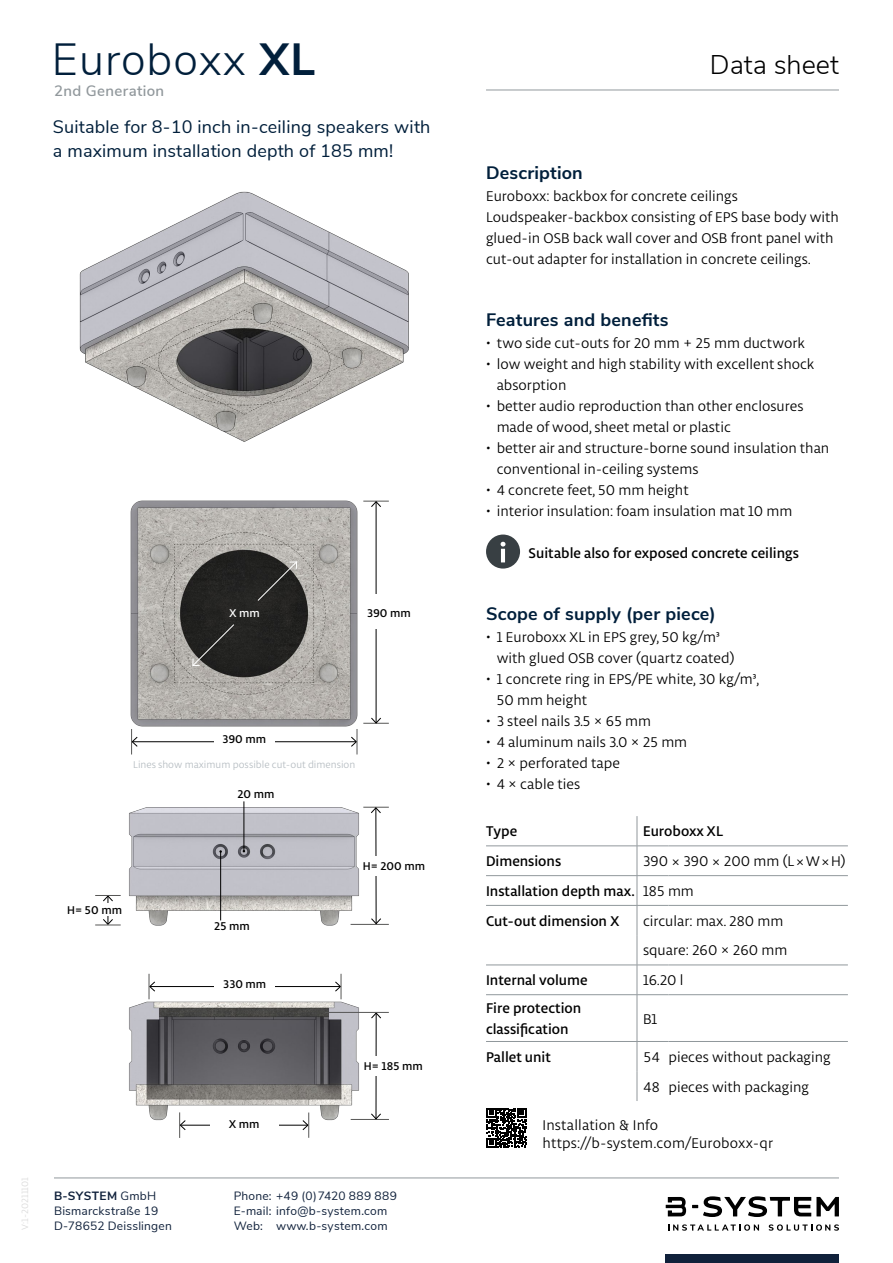
<style>
.page{position:relative;width:893px;height:1263px;background:#fff}
.page>*{position:absolute;margin:0;border:0;box-sizing:border-box;transform-origin:0 0}
.t1{font:300 45px "Nunito Sans";letter-spacing:.025em;color:#011f3b}
.t2{font:300 27px "Nunito Sans";color:#000}
.t3{font:18px/24px "Nunito Sans";letter-spacing:.01em;color:#011f3b}
.t4{font:700 18px "Nunito Sans";letter-spacing:.01em;color:#011f3b}
.t5{font:15px/21px "Libertad";color:#000}
.t6{font:500 15px/29.8px "Libertad";color:#000}
.t7{font:600 15px "Nunito Sans";letter-spacing:.025em;color:#91989c}
.t8{font:12px/15px "Nunito Sans";letter-spacing:.015em;color:#10213b}
.t9{font:500 12px "Libertad";color:#000}
.t10{font:500 12px "Libertad";color:#fff}
.t11{font:10.5px "Libertad";color:#b6bdc2}
.t12{font:9.75px "Libertad";color:#dadada}
.s1{font-weight:700}
.s2{font-weight:400}
</style>
<div class="page">
<hr style="left:54px;top:1178px;width:785px;height:1px;background:#91989c">
<img style="left:79px;top:191px;width:330px;height:251px">
<img style="left:129px;top:973px;width:260px;height:165px">
<div style="left:486px;top:534px;width:34px;height:35px;background:#383f43;border-radius:50%"></div>
<svg style="left:501px;top:542px;width:4px;height:20px"></svg>
<hr style="left:637px;top:816px;width:1px;height:30px;background:#91989c">
<hr style="left:486px;top:846px;width:151px;height:1px;background:#91989c">
<hr style="left:637px;top:846px;width:31px;height:1px;background:#91989c">
<hr style="left:668px;top:846px;width:180px;height:1px;background:#91989c">
<hr style="left:486px;top:875px;width:151px;height:1px;background:#91989c">
<hr style="left:637px;top:875px;width:31px;height:1px;background:#91989c">
<svg style="left:637px;top:846px;width:1px;height:59px"></svg>
<hr style="left:668px;top:875px;width:180px;height:1px;background:#91989c">
<hr style="left:486px;top:905px;width:151px;height:1px;background:#91989c">
<hr style="left:637px;top:905px;width:31px;height:1px;background:#91989c">
<hr style="left:637px;top:905px;width:1px;height:30px;background:#91989c">
<hr style="left:668px;top:905px;width:180px;height:1px;background:#91989c">
<hr style="left:637px;top:935px;width:1px;height:30px;background:#91989c">
<hr style="left:486px;top:965px;width:151px;height:1px;background:#91989c">
<hr style="left:637px;top:965px;width:31px;height:1px;background:#91989c">
<svg style="left:637px;top:965px;width:1px;height:29px"></svg>
<hr style="left:668px;top:965px;width:180px;height:1px;background:#91989c">
<hr style="left:486px;top:994px;width:151px;height:1px;background:#91989c">
<hr style="left:637px;top:994px;width:31px;height:1px;background:#91989c">
<hr style="left:637px;top:995px;width:1px;height:46px;background:#91989c">
<hr style="left:668px;top:994px;width:180px;height:1px;background:#91989c">
<hr style="left:637px;top:1041px;width:31px;height:1px;background:#91989c">
<svg style="left:637px;top:1042px;width:1px;height:29px"></svg>
<hr style="left:668px;top:1041px;width:180px;height:1px;background:#91989c">
<hr style="left:637px;top:1071px;width:1px;height:30px;background:#91989c">
<hr style="left:486px;top:1041px;width:151px;height:1px;background:#91989c">
<img style="left:95px;top:803px;width:294px;height:123px">
<div style="left:214px;top:917px;width:60px;height:17px;background:#fff"></div>
<hr style="left:220px;top:851px;width:1px;height:69px;background:#000">
<hr style="left:244px;top:801px;width:1px;height:50px;background:#000">
<hr style="left:351px;top:924px;width:38px;height:1px;background:#575756">
<hr style="left:376px;top:808px;width:1px;height:116px;background:#000">
<svg style="left:371px;top:918px;width:11px;height:6px"></svg>
<svg style="left:363px;top:807px;width:26px;height:7px"></svg>
<div style="left:363px;top:856px;width:68px;height:19px;background:#fff"></div>
<hr style="left:376px;top:502px;width:1px;height:221px;background:#000">
<svg style="left:375px;top:501px;width:14px;height:6px"></svg>
<img style="left:130px;top:500px;width:245px;height:243px">
<hr style="left:132px;top:741px;width:224px;height:1px;background:#000">
<div style="left:214px;top:730px;width:61px;height:17px;background:#fff"></div>
<svg style="left:131px;top:729px;width:7px;height:25px"></svg>
<svg style="left:351px;top:717px;width:38px;height:37px"></svg>
<svg style="left:257px;top:561px;width:41px;height:40px"></svg>
<svg style="left:192px;top:624px;width:43px;height:42px"></svg>
<div style="left:367px;top:594px;width:17px;height:34px;background:#fff"></div>
<hr style="left:180px;top:1125px;width:128px;height:1px;background:#000">
<div style="left:210px;top:1115px;width:68px;height:17px;background:#fff"></div>
<svg style="left:179px;top:1112px;width:7px;height:26px"></svg>
<svg style="left:302px;top:1112px;width:7px;height:26px"></svg>
<hr style="left:351px;top:1119px;width:38px;height:1px;background:#575756">
<hr style="left:376px;top:1013px;width:1px;height:106px;background:#000">
<svg style="left:371px;top:1113px;width:10px;height:6px"></svg>
<svg style="left:371px;top:1013px;width:11px;height:6px"></svg>
<div style="left:364px;top:1056px;width:72px;height:20px;background:#fff"></div>
<hr style="left:150px;top:986px;width:190px;height:1px;background:#000">
<div style="left:214px;top:975px;width:61px;height:17px;background:#fff"></div>
<svg style="left:149px;top:974px;width:7px;height:25px"></svg>
<svg style="left:335px;top:974px;width:7px;height:25px"></svg>
<hr style="left:325px;top:1012px;width:64px;height:1px;background:#575756">
<hr style="left:486px;top:90px;width:353px;height:1px;background:#91989c">
<svg style="left:666px;top:1197px;width:20px;height:19px"></svg>
<svg style="left:692px;top:1196px;width:147px;height:21px"></svg>
<svg style="left:668px;top:1224px;width:91px;height:7px"></svg>
<svg style="left:769px;top:1224px;width:70px;height:7px"></svg>
<div style="left:666px;top:1254px;width:173px;height:9px;background:#10213b"></div>
<svg style="left:487px;top:1108px;width:40px;height:40px"></svg>
<h1 class="t1" style="left:52px;top:27px;width:265px">Euroboxx <span class="s1">XL</span></h1>
<p class="t7" style="left:54px;top:80px;width:112px">2nd Generation</p>
<p class="t3" style="left:53px;top:114px;width:379px">Suitable for 8-10 inch in-ceiling speakers with a maximum installation depth of 185 mm!</p>
<p class="t10" style="left:229px;top:606px;width:32px">X mm</p>
<p class="t9" style="left:367px;top:605px;width:45px">390 mm</p>
<p class="t9" style="left:223px;top:731px;width:45px">390 mm</p>
<p class="t11" style="left:133px;top:758px;width:224px">Lines show maximum possible cut-out dimension</p>
<p class="t9" style="left:238px;top:787px;width:38px">20 mm</p>
<p class="t9" style="left:67px;top:902px;width:56px">H= 50 mm</p>
<p class="t9" style="left:214px;top:918px;width:37px">25 mm</p>
<p class="t9" style="left:223px;top:976px;width:45px">330 mm</p>
<p class="t9" style="left:363px;top:858px;width:64px">H= 200 mm</p>
<p class="t12" style="left:19px;top:1230px;width:55px;rotate:-90deg">V:1-20211101</p>
<p class="t9" style="left:229px;top:1116px;width:32px">X mm</p>
<p class="t9" style="left:364px;top:1059px;width:60px">H= 185 mm</p>
<p class="t8" style="left:54px;top:1188px;width:119px"><span class="s1">B-SYSTEM</span> GmbH<br>Bismarckstraße 19<br>D-78652 Deisslingen</p>
<p class="t8" style="left:234px;top:1188px;width:165px">Phone: +49 (0) 7420 889 889<br>E-mail: info@b-system.com</p>
<p class="t8" style="left:234px;top:1218px;width:155px">Web: www.b-system.com</p>
<h2 class="t2" style="left:710px;top:45px;width:131px">Data sheet</h2>
<p class="t4" style="left:486px;top:159px;width:98px">Description</p>
<p class="t5" style="left:486px;top:185px;width:354px">Euroboxx: backbox for concrete ceilings Loudspeaker-backbox consisting of EPS base body with glued-in OSB back wall cover and OSB front panel with cut-out adapter for installation in concrete ceilings.</p>
<p class="t4" style="left:486px;top:306px;width:184px">Features and benefits</p>
<p class="t5" style="left:486px;top:332px;width:321px">• two side cut-outs for 20 mm + 25 mm ductwork</p>
<p class="t5" style="left:497px;top:353px;width:319px;text-indent:-11px">• low weight and high stability with excellent shock absorption</p>
<p class="t5" style="left:497px;top:395px;width:308px;text-indent:-11px">• better audio reproduction than other enclosures made of wood, sheet metal or plastic</p>
<p class="t5" style="left:497px;top:437px;width:334px;text-indent:-11px">• better air and structure-borne sound insulation than conventional in-ceiling systems</p>
<p class="t5" style="left:486px;top:479px;width:204px">• 4 concrete feet, 50 mm height</p>
<p class="t5" style="left:486px;top:500px;width:308px">• interior insulation: foam insulation mat 10 mm</p>
<p class="t6" style="left:529px;top:538px;width:272px">Suitable also for exposed concrete ceilings</p>
<p class="t4" style="left:486px;top:600px;width:231px">Scope of supply (per piece)</p>
<p class="t5" style="left:497px;top:626px;width:239px;text-indent:-11px">• 1 Euroboxx XL in EPS grey, 50 kg/m³ with glued OSB cover (quartz coated)</p>
<p class="t5" style="left:497px;top:668px;width:264px;text-indent:-11px">• 1 concrete ring in EPS/PE white, 30 kg/m³,<br>50 mm height</p>
<p class="t5" style="left:486px;top:710px;width:167px">• 3 steel nails 3.5 × 65 mm</p>
<p class="t5" style="left:486px;top:731px;width:203px">• 4 aluminum nails 3.0 × 25 mm</p>
<p class="t5" style="left:486px;top:752px;width:135px">• 2 × perforated tape</p>
<p class="t5" style="left:486px;top:773px;width:96px">• 4 × cable ties</p>
<p class="t6" style="left:486px;top:816px;width:33px">Type</p>
<p class="t6" style="left:643px;top:816px;width:81px">Euroboxx XL</p>
<p class="t6" style="left:486px;top:846px;width:77px">Dimensions</p>
<p class="t6" style="left:486px;top:846px;width:361px;text-indent:157px"><span class="s2">390 × 390 × 200 mm (L × W × H)<br></span>Installation depth max. <span class="s2">185 mm<br></span>Cut-out dimension X</p>
<p class="t5" style="left:643px;top:906px;width:146px;line-height:29.5px">circular: max. 280 mm square: 260 × 260 mm</p>
<p class="t6" style="left:486px;top:965px;width:103px">Internal volume</p>
<p class="t5" style="left:643px;top:969px;width:42px">16.20 l</p>
<p class="t6" style="left:486px;top:997px;width:97px;line-height:21px">Fire protection classification</p>
<p class="t5" style="left:643px;top:1008px;width:16px">B1</p>
<p class="t6" style="left:486px;top:1041px;width:66px">Pallet unit</p>
<p class="t5" style="left:643px;top:1042px;width:189px;line-height:29.7px">54 pieces without packaging<br>48 pieces with packaging</p>
<p class="t5" style="left:542px;top:1116px;width:232px;line-height:18px">Installation &amp; Info https://b-system.com/Euroboxx-qr</p>
</div>
